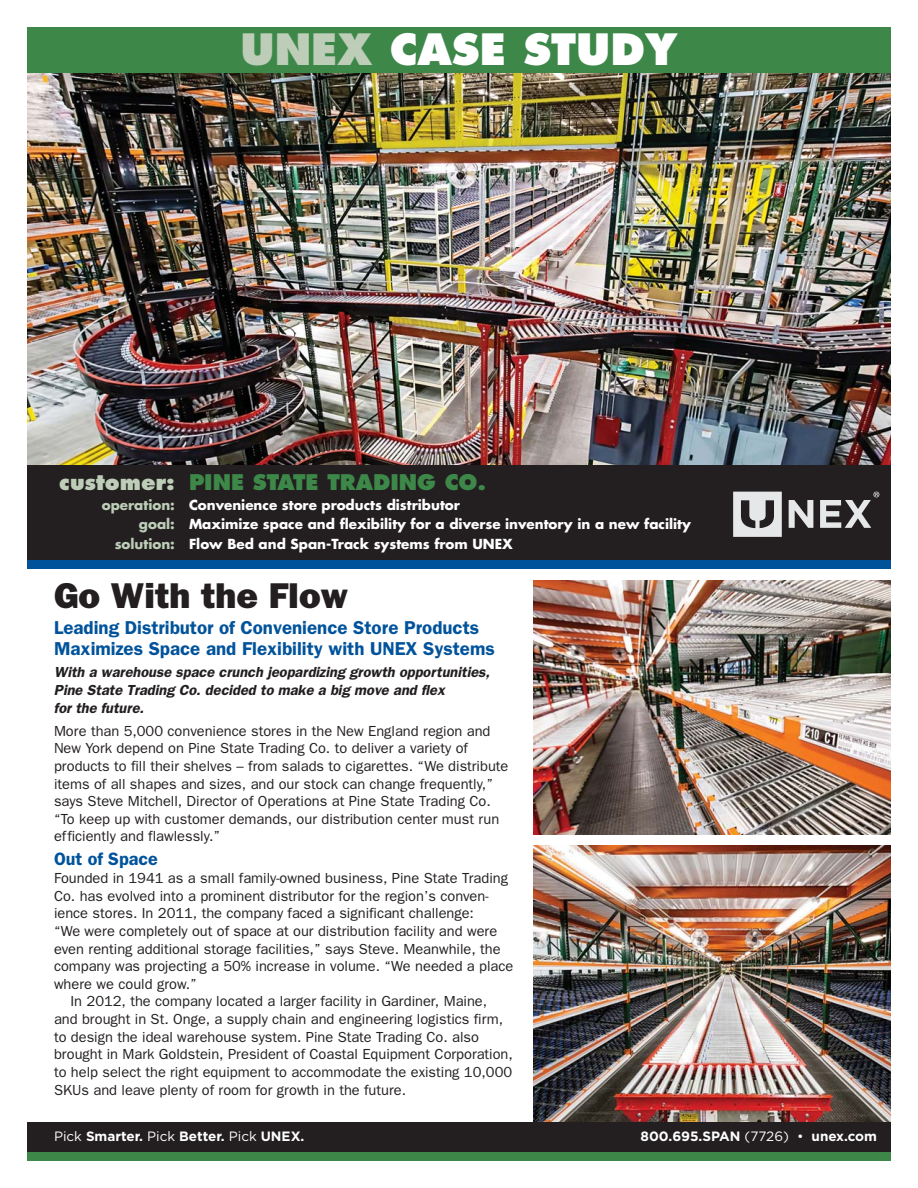
<style>
.page{position:relative;width:918px;height:1188px;background:#fff}
.page>*{position:absolute;margin:0;border:0;box-sizing:border-box;transform-origin:0 0}
.t1{font:800 42px "Futura";color:#fff}
.t2{font:800 36px "Franklin Gothic";color:#231f20}
.t3{font:800 21px "Futura";color:#3d8849}
.t4{font:600 18.75px/21px "Franklin Gothic";color:#00539b}
.t5{font:600 18px "Franklin Gothic";color:#00539b}
.t6{font:14.7px/17.5px "Franklin Gothic";color:#231f20}
.t7{font:italic 600 14.7px/18px "Franklin Gothic";letter-spacing:-.005em;color:#231f20}
.t8{font:700 13.5px "Futura";color:#fff}
.t9{font:700 13.5px "Gotham";color:#fff}
.s1{color:#bdcdb8}
.s2{font-weight:400}
</style>
<div class="page">
<img style="left:533px;top:846px;width:358px;height:276px">
<img style="left:533px;top:580px;width:358px;height:254px">
<img style="left:27px;top:73px;width:864px;height:393px">
<div style="left:27px;top:466px;width:864px;height:98px;background:#231f20"></div>
<div style="left:27px;top:560px;width:864px;height:9px;background:#00539b"></div>
<div style="left:27px;top:27px;width:864px;height:46px;background:#3d8849"></div>
<div style="left:27px;top:1152px;width:864px;height:8px;background:#3d8849"></div>
<div style="left:27px;top:1122px;width:864px;height:30px;background:#231f20"></div>
<svg style="left:789px;top:500px;width:24px;height:28px"></svg>
<svg style="left:820px;top:492px;width:59px;height:36px"></svg>
<svg style="left:733px;top:492px;width:49px;height:45px"></svg>
<h1 class="t1" style="left:241px;top:31px;width:438px"><span class="s1">UNEX</span> CASE STUDY</h1>
<h3 class="t3" style="left:59px;top:473px;width:428px"><span class="s1">customer:</span> PINE STATE TRADING CO.</h3>
<p class="t8" style="left:102px;top:498px;width:360px"><span class="s1">operation:</span> Convenience store products distributor</p>
<p class="t8" style="left:139px;top:518px;width:554px"><span class="s1">goal:</span> Maximize space and flexibility for a diverse inventory in a new facility</p>
<p class="t8" style="left:115px;top:537px;width:400px"><span class="s1">solution:</span> Flow Bed and Span-Track systems from UNEX</p>
<h2 class="t2" style="left:54px;top:584px;width:296px">Go With the Flow</h2>
<p class="t4" style="left:54px;top:619px;width:442px">Leading Distributor of Convenience Store Products<br>Maximizes Space and Flexibility with UNEX Systems</p>
<p class="t7" style="left:54px;top:664px;width:440px">With a warehouse space crunch jeopardizing growth opportunities,<br>Pine State Trading Co. decided to make a big move and flex<br>for the future.</p>
<p class="t6" style="left:54px;top:723px;width:456px">More than 5,000 convenience stores in the New England region and New York depend on Pine State Trading Co. to deliver a variety of products to fill their shelves – from salads to cigarettes. “We distribute items of all shapes and sizes, and our stock can change frequently,” says Steve Mitchell, Director of Operations at Pine State Trading Co. “To keep up with customer demands, our distribution center must run efficiently and flawlessly.”</p>
<p class="t5" style="left:54px;top:853px;width:105px">Out of Space</p>
<p class="t6" style="left:54px;top:871px;width:456px">Founded in 1941 as a small family-owned business, Pine State Trading</p>
<p class="t6" style="left:54px;top:888px;width:436px">Co. has evolved into a prominent distributor for the region’s conven-</p>
<p class="t6" style="left:54px;top:906px;width:422px">ience stores. In 2011, the company faced a significant challenge:</p>
<p class="t6" style="left:54px;top:923px;width:445px">“We were completely out of space at our distribution facility and were</p>
<p class="t6" style="left:54px;top:941px;width:448px">even renting additional storage facilities,” says Steve. Meanwhile, the</p>
<p class="t6" style="left:54px;top:959px;width:461px">company was projecting a 50% increase in volume. “We needed a place</p>
<p class="t6" style="left:54px;top:976px;width:144px">where we could grow.”</p>
<p class="t6" style="left:71px;top:994px;width:418px">In 2012, the company located a larger facility in Gardiner, Maine,</p>
<p class="t6" style="left:54px;top:1012px;width:451px">and brought in St. Onge, a supply chain and engineering logistics firm,</p>
<p class="t6" style="left:54px;top:1029px;width:427px">to design the ideal warehouse system. Pine State Trading Co. also</p>
<p class="t6" style="left:54px;top:1047px;width:460px">brought in Mark Goldstein, President of Coastal Equipment Corporation,</p>
<p class="t6" style="left:54px;top:1064px;width:460px">to help select the right equipment to accommodate the existing 10,000</p>
<p class="t6" style="left:54px;top:1082px;width:354px">SKUs and leave plenty of room for growth in the future.</p>
<p class="t9" style="left:54px;top:1131px;width:252px"><span class="s2">Pick</span> Smarter. <span class="s2">Pick</span> Better. <span class="s2">Pick</span> UNEX.</p>
<p class="t9" style="left:641px;top:1131px;width:238px">800.695.SPAN <span class="s2">(7726) •</span> unex.com</p>
</div>
